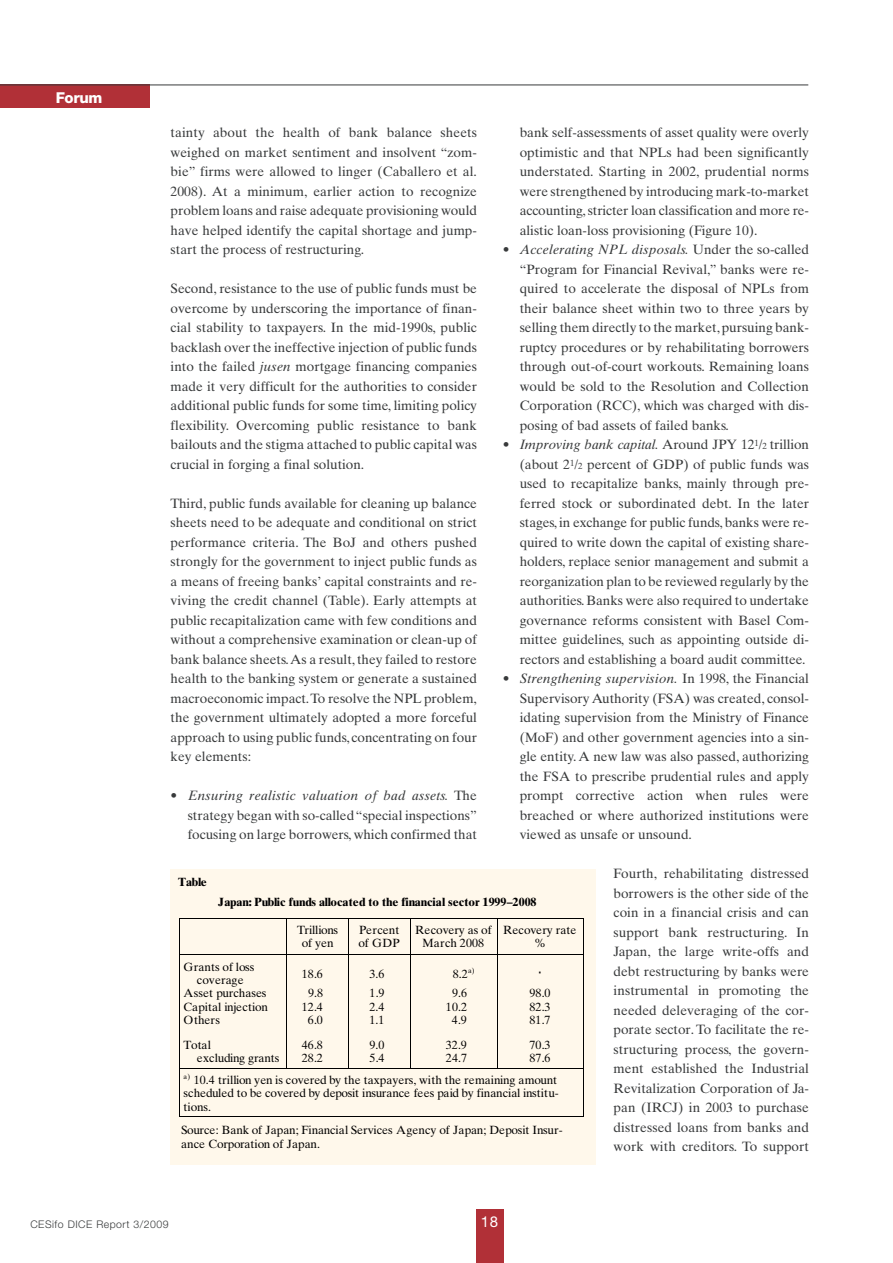
<style>
.page{position:relative;width:893px;height:1263px;background:#fff}
.page>*{position:absolute;margin:0;border:0;box-sizing:border-box;transform-origin:0 0}
.t1{font:800 15px "Helvetica Neue LT Std";letter-spacing:-.025em;color:#fff}
.t2{font:15px "Helvetica Neue LT Std";color:#fff}
.t3{font:13.5px/19.5px "Times Ten";color:#383a3b;text-align:justify}
.t4{font:11.85px/13.4px "Times Ten Roman+GSVUZD";letter-spacing:-.005em;color:#000}
.t5{font:11.85px "Times Ten Bold+IBBTLK";letter-spacing:-.01em;color:#000}
.t6{font:11.85px/13.4px "Times Ten Roman+GSVUZD";letter-spacing:.015em;color:#000}
.t7{font:11.85px/13.4px "Times Ten Roman+GSVUZD";letter-spacing:-.035em;color:#000;text-align:center}
.t8{font:300 10.5px "Helvetica Neue";letter-spacing:.045em;color:#383a3b}
.t9{font:7.2px "Times Ten Roman+GSVUZD";color:#000}
.s1{font-style:italic}
.s2{font-size:8.85px}
</style>
<div class="page">
<div style="left:476px;top:1209px;width:28px;height:54px;background:#b13037"></div>
<div style="left:0;top:85px;width:149px;height:23px;background:#b13037"></div>
<hr style="left:0;top:85px;width:808px;height:1px;background:#383a3b">
<div style="left:170px;top:869px;width:425px;height:296px;background:#fff8eb"></div>
<hr style="left:179px;top:918px;width:405px;height:1px;background:#000">
<hr style="left:179px;top:919px;width:1px;height:36px;background:#000">
<hr style="left:286px;top:919px;width:1px;height:36px;background:#000">
<hr style="left:348px;top:919px;width:1px;height:36px;background:#000">
<hr style="left:410px;top:919px;width:1px;height:36px;background:#000">
<hr style="left:496px;top:919px;width:1px;height:36px;background:#000">
<hr style="left:583px;top:919px;width:1px;height:36px;background:#000">
<hr style="left:179px;top:955px;width:405px;height:1px;background:#000">
<hr style="left:179px;top:955px;width:1px;height:32px;background:#000">
<hr style="left:286px;top:955px;width:1px;height:32px;background:#000">
<hr style="left:348px;top:955px;width:1px;height:32px;background:#000">
<hr style="left:410px;top:955px;width:1px;height:32px;background:#000">
<hr style="left:496px;top:955px;width:1px;height:32px;background:#000">
<hr style="left:583px;top:955px;width:1px;height:32px;background:#000">
<svg style="left:179px;top:987px;width:1px;height:81px"></svg>
<svg style="left:286px;top:987px;width:1px;height:81px"></svg>
<svg style="left:348px;top:987px;width:1px;height:81px"></svg>
<svg style="left:410px;top:987px;width:1px;height:81px"></svg>
<svg style="left:583px;top:987px;width:1px;height:81px"></svg>
<hr style="left:179px;top:1068px;width:405px;height:1px;background:#000">
<hr style="left:179px;top:1069px;width:1px;height:48px;background:#000">
<hr style="left:179px;top:1117px;width:404px;height:1px;background:#000">
<hr style="left:583px;top:1069px;width:1px;height:48px;background:#000">
<p class="t1" style="left:56px;top:93px;width:48px">Forum</p>
<p class="t3" style="left:519px;top:124px;width:291px">bank self-assessments of asset quality were overly optimistic and that NPLs had been significantly understated. Starting in 2002, prudential norms were strengthened by introducing mark-to-market accounting, stricter loan classification and more re&shy;alistic loan-loss provisioning (Figure 10).</p>
<p class="t3" style="left:519px;top:241px;width:291px;text-indent:-17px">• <span class="s1">Accelerating NPL disposals.</span> Under the so-called “Program for Financial Revival,” banks were re&shy;quired to accelerate the disposal of NPLs from their balance sheet within two to three years by selling them directly to the market, pursuing bank&shy;ruptcy procedures or by rehabilitating borrowers through out-of-court workouts. Remaining loans would be sold to the Resolution and Collection Corporation (RCC), which was charged with dis&shy;posing of bad assets of failed banks.</p>
<p class="t3" style="left:519px;top:436px;width:291px;text-indent:-17px">• <span class="s1">Improving bank capital.</span> Around JPY 12<sup>1</sup>/<span class="s2">2</span> trillion (about 2<sup>1</sup>/<span class="s2">2</span> percent of GDP) of public funds was used to recapitalize banks, mainly through pre&shy;ferred stock or subordinated debt. In the later stages, in exchange for public funds, banks were re&shy;quired to write down the capital of existing share&shy;holders, replace senior management and submit a reorganization plan to be reviewed regularly by the authorities. Banks were also required to undertake governance reforms consistent with Basel Com&shy;mittee guidelines, such as appointing outside di&shy;rectors and establishing a board audit committee.</p>
<p class="t3" style="left:519px;top:670px;width:291px;text-indent:-17px">• <span class="s1">Strengthening supervision.</span> In 1998, the Financial Supervisory Authority (FSA) was created, consol&shy;idating supervision from the Ministry of Finance (MoF) and other government agencies into a sin&shy;gle entity. A new law was also passed, authorizing the FSA to prescribe prudential rules and apply prompt corrective action when rules were breached or where authorized institutions were viewed as unsafe or unsound.</p>
<p class="t3" style="left:613px;top:865px;width:197px">Fourth, rehabilitating distressed borrowers is the other side of the coin in a financial crisis and can support bank restructuring. In Japan, the large write-offs and debt restructuring by banks were instrumental in promoting the needed deleveraging of the cor&shy;porate sector. To facilitate the re&shy;structuring process, the govern&shy;ment established the Industrial Revitalization Corporation of Ja&shy;pan (IRCJ) in 2003 to purchase distressed loans from banks and work with creditors. To support</p>
<p class="t3" style="left:171px;top:124px;width:308px">tainty about the health of bank balance sheets weighed on market sentiment and insolvent “zom&shy;bie” firms were allowed to linger (Caballero et al.<br>2008). At a minimum, earlier action to recognize problem loans and raise adequate provisioning would have helped identify the capital shortage and jump&shy;start the process of restructuring.</p>
<p class="t3" style="left:171px;top:280px;width:308px">Second, resistance to the use of public funds must be overcome by underscoring the importance of finan&shy;cial stability to taxpayers. In the mid-1990s, public backlash over the ineffective injection of public funds into the failed <span class="s1">jusen</span> mortgage financing companies made it very difficult for the authorities to consider additional public funds for some time, limiting policy flexibility. Overcoming public resistance to bank bailouts and the stigma attached to public capital was crucial in forging a final solution.</p>
<p class="t3" style="left:171px;top:495px;width:308px">Third, public funds available for cleaning up balance sheets need to be adequate and conditional on strict performance criteria. The BoJ and others pushed strongly for the government to inject public funds as a means of freeing banks’ capital constraints and re&shy;viving the credit channel (Table). Early attempts at public recapitalization came with few conditions and without a comprehensive examination or clean-up of bank balance sheets.As a result, they failed to restore health to the banking system or generate a sustained macroeconomic impact.To resolve the NPL problem, the government ultimately adopted a more forceful approach to using public funds, concentrating on four key elements:</p>
<p class="t3" style="left:188px;top:787px;width:291px;text-indent:-17px">• <span class="s1">Ensuring realistic valuation of bad assets.</span> The strategy began with so-called “special inspections” focusing on large borrowers, which confirmed that</p>
<p class="t5" style="left:178px;top:875px;width:30px">Table</p>
<p class="t5" style="left:218px;top:895px;width:320px">Japan: Public funds allocated to the financial sector 1999–2008</p>
<p class="t7" style="left:297px;top:924px;width:43px">Trillions of yen</p>
<p class="t6" style="left:358px;top:924px;width:43px">Percent of GDP</p>
<p class="t6" style="left:415px;top:924px;width:78px;text-align:center">Recovery as of<br>March 2008</p>
<p class="t4" style="left:503px;top:924px;width:75px;text-align:center">Recovery rate %</p>
<p class="t4" style="left:184px;top:961px;width:72px;text-align:center">Grants of loss coverage</p>
<p class="t4" style="left:302px;top:968px;width:23px">18.6</p>
<p class="t4" style="left:369px;top:968px;width:16px">3.6</p>
<p class="t4" style="left:452px;top:968px;width:16px">8.2</p>
<p class="t9" style="left:468px;top:967px;width:8px">a)</p>
<p class="t4" style="left:184px;top:988px;width:84px">Asset purchases</p>
<p class="t4" style="left:308px;top:988px;width:16px">9.8</p>
<p class="t4" style="left:369px;top:988px;width:16px">1.9</p>
<p class="t4" style="left:452px;top:988px;width:16px">9.6</p>
<p class="t4" style="left:529px;top:988px;width:23px">98.0</p>
<p class="t4" style="left:184px;top:1002px;width:86px">Capital injection</p>
<p class="t4" style="left:302px;top:1002px;width:23px">12.4</p>
<p class="t4" style="left:369px;top:1002px;width:16px">2.4</p>
<p class="t4" style="left:446px;top:1002px;width:23px">10.2</p>
<p class="t4" style="left:529px;top:1002px;width:23px">82.3</p>
<p class="t4" style="left:184px;top:1015px;width:38px">Others</p>
<p class="t4" style="left:308px;top:1015px;width:16px">6.0</p>
<p class="t4" style="left:369px;top:1015px;width:16px">1.1</p>
<p class="t4" style="left:452px;top:1015px;width:16px">4.9</p>
<p class="t4" style="left:529px;top:1015px;width:23px">81.7</p>
<p class="t4" style="left:184px;top:1039px;width:29px">Total</p>
<p class="t4" style="left:302px;top:1039px;width:23px">46.8</p>
<p class="t4" style="left:369px;top:1039px;width:16px">9.0</p>
<p class="t4" style="left:446px;top:1039px;width:23px">32.9</p>
<p class="t4" style="left:529px;top:1039px;width:23px">70.3</p>
<p class="t4" style="left:197px;top:1053px;width:84px">excluding grants</p>
<p class="t4" style="left:302px;top:1053px;width:23px">28.2</p>
<p class="t4" style="left:369px;top:1053px;width:16px">5.4</p>
<p class="t4" style="left:446px;top:1053px;width:23px">24.7</p>
<p class="t4" style="left:184px;top:1048px;width:375px;line-height:21.9px;text-indent:346px">87.6 <sup>a)</sup> 10.4 trillion yen is covered by the taxpayers, with the remaining amount</p>
<p class="t4" style="left:184px;top:1088px;width:377px">scheduled to be covered by deposit insurance fees paid by financial institu&shy;tions.</p>
<p class="t4" style="left:181px;top:1125px;width:383px">Source: Bank of Japan; Financial Services Agency of Japan; Deposit Insur&shy;ance Corporation of Japan.</p>
<p class="t8" style="left:30px;top:1221px;width:140px">CESifo DICE Report 3/2009</p>
<p class="t2" style="left:481px;top:1216px;width:19px">18</p>
</div>
